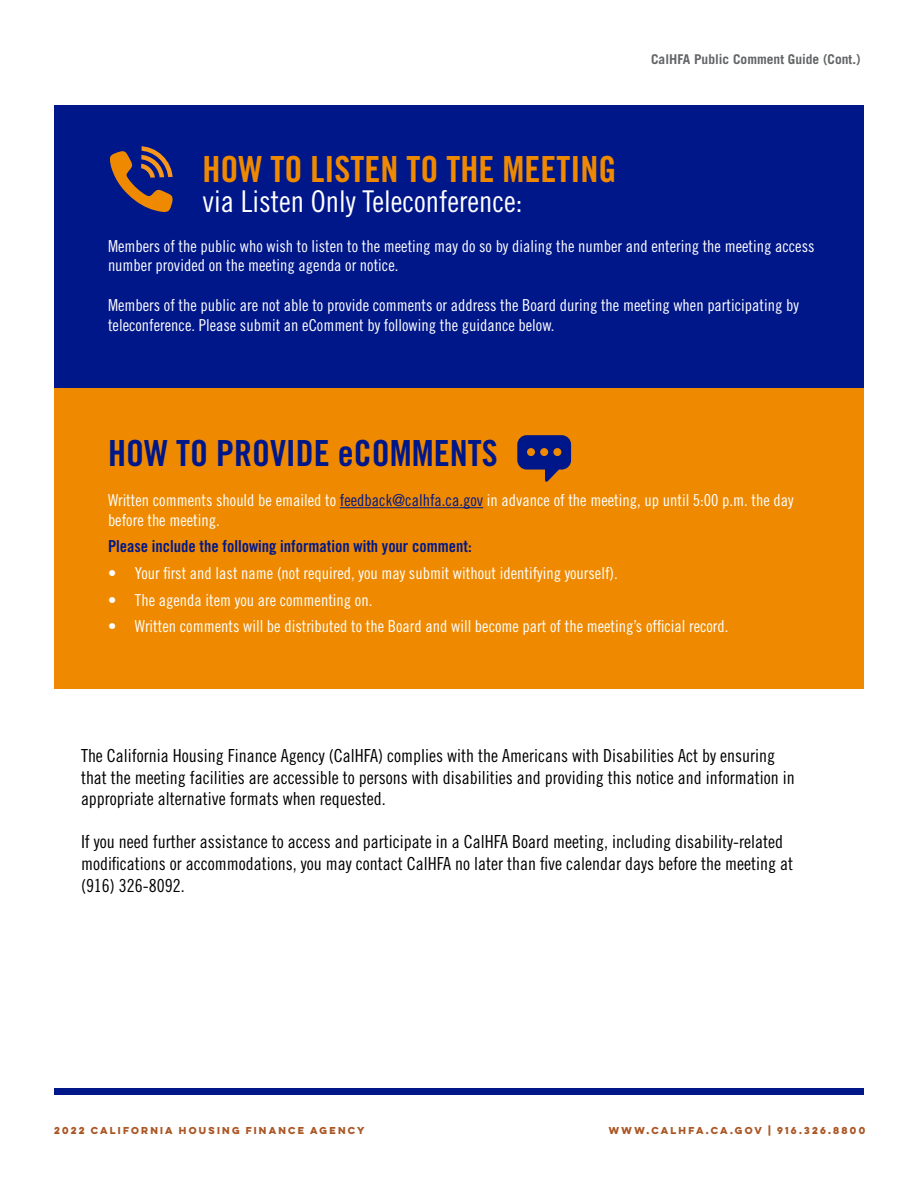
<style>
.page{position:relative;width:918px;height:1188px;background:#fff}
.page>*{position:absolute;margin:0;border:0;box-sizing:border-box;transform-origin:0 0}
.t1{font:36px "Trade Gothic LT Std Bd Cn 20";color:#ef8a00}
.t2{font:36px "Trade Gothic LT Std Bd Cn 20";color:#001789}
.t3{font:30px "Trade Gothic LT Std Cn 18";color:#fff}
.t4{font:18px "Trade Gothic LT Std Cn 18";color:#000}
.t5{font:16.5px/19.8px "Trade Gothic LT Std Cn 18";color:#fff}
.t6{font:16.5px "Trade Gothic LT Std Bd Cn 20";color:#001789}
.t7{font:700 13.5px "Trade Gothic LT Std";color:#636466}
.t8{font:700 9px "Lulo Clean One";letter-spacing:.02em;color:#ab5725}
.s1{color:#001789}
</style>
<div class="page">
<div style="left:54px;top:1089px;width:810px;height:6px;background:#001789"></div>
<div style="left:54px;top:105px;width:810px;height:287px;background:#001789"></div>
<div style="left:54px;top:388px;width:810px;height:301px;background:#ef8a00"></div>
<hr style="left:340px;top:507px;width:143px;height:1px;background:#001789">
<svg style="left:110px;top:146px;width:63px;height:66px"></svg>
<svg style="left:517px;top:435px;width:54px;height:47px"></svg>
<p class="t7" style="left:651px;top:51px;width:211px">CalHFA Public Comment Guide (Cont.)</p>
<p class="t1" style="left:202px;top:147px;width:415px">HOW TO LISTEN TO THE MEETING</p>
<p class="t3" style="left:202px;top:183px;width:321px">via Listen Only Teleconference:</p>
<p class="t5" style="left:108px;top:236px;width:708px">Members of the public who wish to listen to the meeting may do so by dialing the number and entering the meeting access number provided on the meeting agenda or notice.</p>
<p class="t5" style="left:108px;top:295px;width:692px">Members of the public are not able to provide comments or address the Board during the meeting when participating by teleconference. Please submit an eComment by following the guidance below.</p>
<p class="t2" style="left:108px;top:431px;width:391px">HOW TO PROVIDE eCOMMENTS</p>
<p class="t5" style="left:108px;top:490px;width:687px">Written comments should be emailed to <span class="s1">feedback@calhfa.ca.gov</span> in advance of the meeting, up until 5:00 p.m. the day before the meeting.</p>
<p class="t6" style="left:108px;top:537px;width:365px">Please include the following information with your comment:</p>
<p class="t5" style="left:108px;top:563px;width:511px">• Your first and last name (not required, you may submit without identifying yourself).</p>
<p class="t5" style="left:108px;top:590px;width:266px">• The agenda item you are commenting on.</p>
<p class="t5" style="left:108px;top:616px;width:622px">• Written comments will be distributed to the Board and will become part of the meeting’s official record.</p>
<p class="t4" style="left:81px;top:745px;width:696px">The California Housing Finance Agency (CalHFA) complies with the Americans with Disabilities Act by ensuring</p>
<p class="t4" style="left:81px;top:766px;width:715px">that the meeting facilities are accessible to persons with disabilities and providing this notice and information in</p>
<p class="t4" style="left:81px;top:788px;width:306px">appropriate alternative formats when requested.</p>
<p class="t4" style="left:81px;top:831px;width:704px">If you need further assistance to access and participate in a CalHFA Board meeting, including disability-related</p>
<p class="t4" style="left:81px;top:853px;width:714px">modifications or accommodations, you may contact CalHFA no later than five calendar days before the meeting at</p>
<p class="t4" style="left:81px;top:874px;width:105px">(916) 326-8092.</p>
<p class="t8" style="left:91px;top:1123px;width:277px">CALIFORNIA HOUSING FINANCE AGENCY</p>
<p class="t8" style="left:583px;top:1123px;width:285px">WWWWW.CALHFA.CA.GOV | 916.326.8800</p>
<p class="t8" style="left:621px;top:1123px;width:222px">.CALHFA.CA.GOV | 916.326.8800</p>
<p class="t8" style="left:54px;top:1123px;width:340px">2022022 CALIFORNIA HOUSING FINANCE AGENCY</p>
</div>
